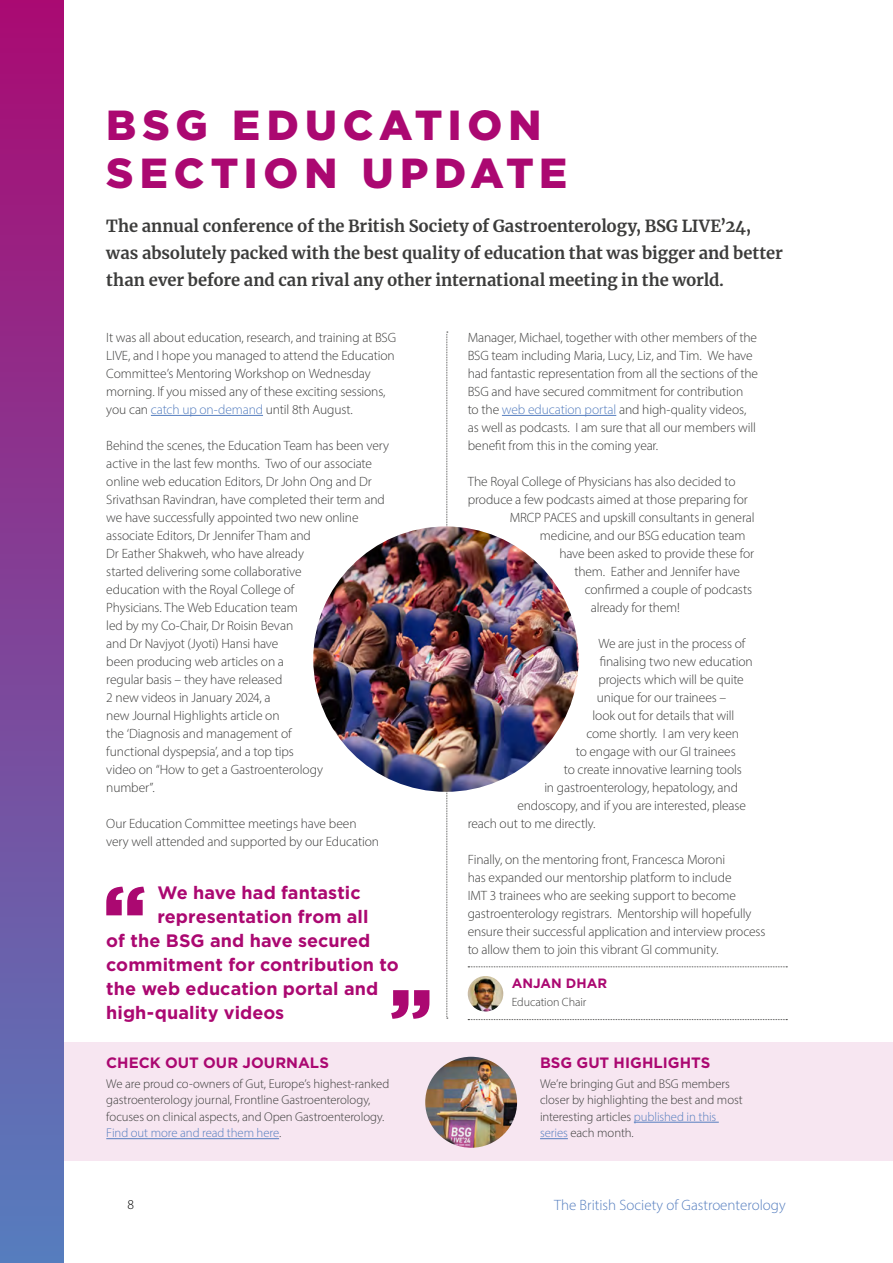
<style>
.page{position:relative;width:893px;height:1263px;background:#fff}
.page>*{position:absolute;margin:0;border:0;box-sizing:border-box;transform-origin:0 0}
.BSG_Large_Headline_Bold{font:900 42px/48px "Gotham";letter-spacing:.14em;color:#ab0871}
.BSG_Callout__Small{font:700 18px "Gotham";letter-spacing:.005em;color:#ab0871}
.BSG_Standfirst{font:700 16.5px/27px "Merriweather";color:#3c3c3b}
.BSG_Snippet_Header{font:700 15px "Gotham";letter-spacing:.005em;color:#ab0871}
.t1{font:300 15px "Myriad Pro";color:#557ebf}
.BSG_Body{font:300 13.5px/18px "Myriad Pro";letter-spacing:-.01em;color:#3c3c3b}
.BSG_Byline_text{font:700 13.5px "Gotham";letter-spacing:.005em;color:#ab0871}
.t2{font:300 13.5px "Myriad Pro";color:#000}
.BSG_Snippet_Text{font:300 12.75px/16.5px "Myriad Pro";letter-spacing:-.005em;color:#3c3c3b}
.BSG_Byline_text-2{font:300 12px "Myriad Pro";letter-spacing:-.005em;color:#3c3c3b}
.s1{color:#557ebf}
</style>
<div class="page">
<svg style="left:446px;top:332px;width:2px;height:687px"></svg>
<hr style="left:151px;top:415px;width:112px;height:1px;background:#557ebf">
<hr style="left:502px;top:415px;width:114px;height:1px;background:#557ebf">
<svg style="left:106px;top:887px;width:39px;height:28px"></svg>
<svg style="left:391px;top:990px;width:38px;height:29px"></svg>
<svg style="left:468px;top:966px;width:319px;height:1px"></svg>
<svg style="left:468px;top:1019px;width:319px;height:1px"></svg>
<img style="left:468px;top:976px;width:35px;height:35px;border-radius:18px">
<img style="left:313px;top:526px;width:266px;height:266px;border-radius:133px">
<div style="left:0;top:1042px;width:893px;height:118px;background:#f7e6f1"></div>
<hr style="left:106px;top:1138px;width:173px;height:1px;background:#557ebf">
<hr style="left:634px;top:1122px;width:85px;height:1px;background:#557ebf">
<svg style="left:540px;top:1138px;width:28px;height:1px"></svg>
<img style="left:425px;top:1057px;width:92px;height:91px;border-radius:46px">
<div style="left:0;top:0;width:64px;height:1263px;background:linear-gradient(to bottom,#aa0a72,#567dbe)"></div>
<p class="BSG_Large_Headline_Bold" style="left:106px;top:101px;width:462px">BSG EDUCATION<br>SECTION UPDATE</p>
<p class="BSG_Standfirst" style="left:106px;top:212px;width:678px">The annual conference of the British Society of Gastroenterology, BSG LIVE’24, was absolutely packed with the best quality of education that was bigger and better than ever before and can rival any other international meeting in the world.</p>
<p class="BSG_Body" style="left:106px;top:328px;width:291px">It was all about education, research, and training at BSG LIVE, and I hope you managed to attend the Education Committee’s Mentoring Workshop on Wednesday morning. If you missed any of these exciting sessions, you can <span class="s1">catch up on-demand</span> until 8th August.</p>
<p class="BSG_Body" style="left:106px;top:436px;width:284px">Behind the scenes, the Education Team has been very active in the last few months. Two of our associate online web education Editors, Dr John Ong and Dr Srivathsan Ravindran, have completed their term and we have successfully appointed two new online associate Editors, Dr Jennifer Tham and<br>Dr Eather Shakweh, who have already<br>started delivering some collaborative<br>education with the Royal College of<br>Physicians. The Web Education team<br>led by my Co-Chair, Dr Roisin Bevan<br>and Dr Navjyot (Jyoti) Hansi have<br>been producing web articles on a<br>regular basis – they have released<br>2 new videos in January 2024, a<br>new Journal Highlights article on<br>the ‘Diagnosis and management of<br>functional dyspepsia’, and a top tips<br>video on “How to get a Gastroenterology<br>number”.</p>
<p class="BSG_Body" style="left:106px;top:814px;width:274px">Our Education Committee meetings have been very well attended and supported by our Education</p>
<p class="BSG_Callout__Small" style="left:157px;top:881px;width:205px">We have had fantastic</p>
<p class="BSG_Callout__Small" style="left:157px;top:905px;width:213px">representation from all</p>
<p class="BSG_Callout__Small" style="left:106px;top:929px;width:266px">of the BSG and have secured</p>
<p class="BSG_Callout__Small" style="left:106px;top:953px;width:294px">commitment for contribution to</p>
<p class="BSG_Callout__Small" style="left:106px;top:977px;width:274px">the web education portal and</p>
<p class="BSG_Callout__Small" style="left:106px;top:1001px;width:180px">high-quality videos</p>
<p class="BSG_Snippet_Header" style="left:106px;top:1053px;width:224px">CHECK OUT OUR JOURNALS</p>
<p class="BSG_Snippet_Text" style="left:106px;top:1075px;width:284px">We are proud co-owners of Gut, Europe’s highest-ranked gastroenterology journal, Frontline Gastroenterology, focuses on clinical aspects, and Open Gastroenterology.<br><span class="s1">Find out more and read them here</span>.</p>
<p class="BSG_Body" style="left:468px;top:328px;width:292px">Manager, Michael, together with other members of the BSG team including Maria, Lucy, Liz, and Tim. We have had fantastic representation from all the sections of the BSG and have secured commitment for contribution<br>to the <span class="s1">web education portal</span> and high-quality videos, as well as podcasts. I am sure that all our members will benefit from this in the coming year.</p>
<p class="BSG_Body" style="left:468px;top:472px;width:269px">The Royal College of Physicians has also decided to</p>
<p class="BSG_Body" style="left:468px;top:490px;width:282px">produce a few podcasts aimed at those preparing for</p>
<p class="BSG_Body" style="left:510px;top:508px;width:246px">MRCP PACES and upskill consultants in general</p>
<p class="BSG_Body" style="left:540px;top:526px;width:207px">medicine, and our BSG education team</p>
<p class="BSG_Body" style="left:559px;top:544px;width:196px">have been asked to provide these for</p>
<p class="BSG_Body" style="left:574px;top:562px;width:167px">them. Eather and Jennifer have</p>
<p class="BSG_Body" style="left:585px;top:580px;width:169px">confirmed a couple of podcasts</p>
<p class="BSG_Body" style="left:591px;top:598px;width:91px">already for them!</p>
<p class="BSG_Body" style="left:598px;top:634px;width:149px">We are just in the process of</p>
<p class="BSG_Body" style="left:600px;top:652px;width:154px">finalising two new education</p>
<p class="BSG_Body" style="left:598px;top:670px;width:147px">projects which will be quite</p>
<p class="BSG_Body" style="left:597px;top:688px;width:131px">unique for our trainees –</p>
<p class="BSG_Body" style="left:592px;top:706px;width:144px">look out for details that will</p>
<p class="BSG_Body" style="left:586px;top:724px;width:154px">come shortly. I am very keen</p>
<p class="BSG_Body" style="left:576px;top:742px;width:161px">to engage with our GI trainees</p>
<p class="BSG_Body" style="left:564px;top:760px;width:180px">to create innovative learning tools</p>
<p class="BSG_Body" style="left:544px;top:778px;width:195px">in gastroenterology, hepatology, and</p>
<p class="BSG_Body" style="left:517px;top:796px;width:230px">endoscopy, and if you are interested, please</p>
<p class="BSG_Body" style="left:468px;top:814px;width:129px">reach out to me directly.</p>
<p class="BSG_Body" style="left:468px;top:850px;width:299px">Finally, on the mentoring front, Francesca Moroni<br>has expanded our mentorship platform to include<br>IMT 3 trainees who are seeking support to become gastroenterology registrars. Mentorship will hopefully ensure their successful application and interview process to allow them to join this vibrant GI community.</p>
<p class="BSG_Byline_text" style="left:512px;top:975px;width:97px">ANJAN DHAR</p>
<p class="BSG_Byline_text-2" style="left:512px;top:995px;width:76px">Education Chair</p>
<p class="BSG_Snippet_Header" style="left:540px;top:1053px;width:172px">BSG GUT HIGHLIGHTS</p>
<p class="BSG_Snippet_Text" style="left:540px;top:1075px;width:204px">We’re bringing Gut and BSG members closer by highlighting the best and most interesting articles <span class="s1">published in this series</span> each month.</p>
<p class="t2" style="left:128px;top:1197px;width:8px">8</p>
<p class="t1" style="left:554px;top:1196px;width:233px">The British Society of Gastroenterology</p>
</div>
